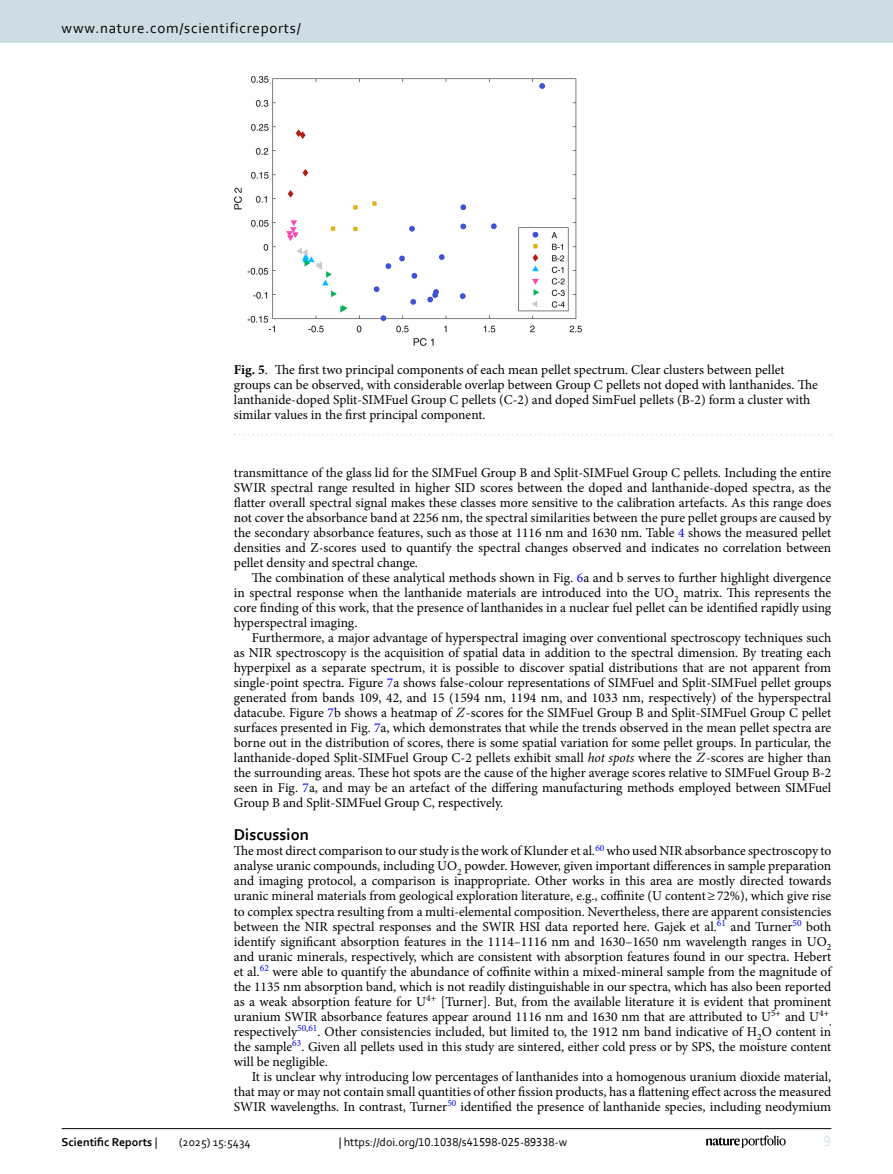
<style>
.page{position:relative;width:893px;height:1174px;background:#fff}
.page>*{position:absolute;margin:0;border:0;box-sizing:border-box;transform-origin:0 0}
.Head_1{font:700 16.5px "Corbel";color:#000}
.t1{font:15px "Corbel";letter-spacing:.05em;color:#000}
.t2{font:15px "Corbel";color:#d9e4eb}
.Body_Text_Indent{font:13.5px/15px "Minion Pro";color:#000;text-align:justify}
.Body_Text{font:13.5px/15px "Minion Pro";letter-spacing:-.005em;color:#000;text-align:justify}
.Figure_Caption{font:13.5px/15px "Minion Pro";color:#000}
.t3{font:12px "Corbel";color:#000}
.t4{font:700 12px "Corbel";color:#000}
.Body_Text-2{font:9.45px "Minion Pro";color:#000}
.s1{font-weight:700}
.s2{color:#00f}
.s3{font-family:"LM Math Italic 9"}
.s4{font-style:italic}
.s5{font-weight:400}
</style>
<div class="page">
<img style="left:234px;top:76px;width:348px;height:270px">
<svg style="left:235px;top:434px;width:597px;height:1px"></svg>
<hr style="left:62px;top:1128px;width:769px;height:1px;background:#000">
<svg style="left:706px;top:1135px;width:80px;height:12px"></svg>
<div style="left:0;top:0;width:893px;height:43px;background:#cedde4"></div>
<p class="t1" style="left:62px;top:18px;width:241px">www.nature.com/scientificreports/</p>
<p class="Figure_Caption" style="left:234px;top:363px;width:585px"><span class="s1">Fig. 5</span>. The first two principal components of each mean pellet spectrum. Clear clusters between pellet groups can be observed, with considerable overlap between Group C pellets not doped with lanthanides. The lanthanide-doped Split-SIMFuel Group C pellets (C-2) and doped SimFuel pellets (B-2) form a cluster with similar values in the first principal component.</p>
<p class="Body_Text_Indent" style="left:234px;top:465px;width:599px">transmittance of the glass lid for the SIMFuel Group B and Split-SIMFuel Group C pellets. Including the entire SWIR spectral range resulted in higher SID scores between the doped and lanthanide-doped spectra, as the flatter overall spectral signal makes these classes more sensitive to the calibration artefacts. As this range does not cover the absorbance band at 2256 nm, the spectral similarities between the pure pellet groups are caused by the secondary absorbance features, such as those at 1116 nm and 1630 nm. Table <span class="s2">4</span> shows the measured pellet densities and Z-scores used to quantify the spectral changes observed and indicates no correlation between pellet density and spectral change.</p>
<p class="Body_Text_Indent" style="left:234px;top:570px;width:599px;text-indent:18px">The combination of these analytical methods shown in Fig. <span class="s2">6</span>a and b serves to further highlight divergence in spectral response when the lanthanide materials are introduced into the UO<sub>2</sub> matrix. This represents the core finding of this work, that the presence of lanthanides in a nuclear fuel pellet can be identified rapidly using hyperspectral imaging.</p>
<p class="Body_Text_Indent" style="left:234px;top:630px;width:599px;text-indent:18px">Furthermore, a major advantage of hyperspectral imaging over conventional spectroscopy techniques such as NIR spectroscopy is the acquisition of spatial data in addition to the spectral dimension. By treating each hyperpixel as a separate spectrum, it is possible to discover spatial distributions that are not apparent from single-point spectra. Figure <span class="s2">7</span>a shows false-colour representations of SIMFuel and Split-SIMFuel pellet groups generated from bands 109, 42, and 15 (1594 nm, 1194 nm, and 1033 nm, respectively) of the hyperspectral datacube. Figure <span class="s2">7</span>b shows a heatmap of <span class="s3">Z</span>-scores for the SIMFuel Group B and Split-SIMFuel Group C pellet surfaces presented in Fig. <span class="s2">7</span>a, which demonstrates that while the trends observed in the mean pellet spectra are borne out in the distribution of scores, there is some spatial variation for some pellet groups. In particular, the lanthanide-doped Split-SIMFuel Group C-2 pellets exhibit small <span class="s4">hot spots</span> where the <span class="s3">Z</span>-scores are higher than the surrounding areas. These hot spots are the cause of the higher average scores relative to SIMFuel Group B-2 seen in Fig. <span class="s2">7</span>a, and may be an artefact of the differing manufacturing methods employed between SIMFuel Group B and Split-SIMFuel Group C, respectively.</p>
<p class="Head_1" style="left:234px;top:824px;width:77px">Discussion</p>
<p class="Body_Text" style="left:234px;top:843px;width:599px">The most direct comparison to our study is the work of Klunder et al<span class="s4">.</span><sup>60</sup> who used NIR absorbance spectroscopy to analyse uranic compounds, including UO<sub>2</sub> powder. However, given important differences in sample preparation and imaging protocol, a comparison is inappropriate. Other works in this area are mostly directed towards uranic mineral materials from geological exploration literature, e.g., coffinite (U content≥72%), which give rise to complex spectra resulting from a multi-elemental composition. Nevertheless, there are apparent consistencies between the NIR spectral responses and the SWIR HSI data reported here. Gajek et al.<sup>61</sup> and Turner<sup>50</sup> both identify significant absorption features in the 1114–1116 nm and 1630–1650 nm wavelength ranges in UO<sub>2 </sub>and uranic minerals, respectively, which are consistent with absorption features found in our spectra. Hebert et al<span class="s4">.</span><sup>62</sup> were able to quantify the abundance of coffinite within a mixed-mineral sample from the magnitude of the 1135 nm absorption band, which is not readily distinguishable in our spectra, which has also been reported as a weak absorption feature for U<sup>4+</sup> [Turner]. But, from the available literature it is evident that prominent uranium SWIR absorbance features appear around 1116 nm and 1630 nm that are attributed to U<sup>5+</sup> and U<sup>4+</sup></p>
<p class="Body_Text-2" style="left:829px;top:1015px;width:4px">,</p>
<p class="Body_Text" style="left:234px;top:1023px;width:599px">respectively<sup>50</sup><sup>,</sup><sup>61</sup>. Other consistencies included, but limited to, the 1912 nm band indicative of H<sub>2</sub>O content in the sample<sup>63</sup>. Given all pellets used in this study are sintered, either cold press or by SPS, the moisture content will be negligible.</p>
<p class="Body_Text_Indent" style="left:234px;top:1068px;width:599px;text-indent:18px">It is unclear why introducing low percentages of lanthanides into a homogenous uranium dioxide material, that may or may not contain small quantities of other fission products, has a flattening effect across the measured SWIR wavelengths. In contrast, Turner<sup>50</sup> identified the presence of lanthanide species, including neodymium</p>
<p class="t4" style="left:62px;top:1134px;width:97px">Scientific Reports <span class="s5">|</span></p>
<p class="t3" style="left:179px;top:1134px;width:73px">(2025) 15:5434</p>
<p class="t3" style="left:339px;top:1134px;width:230px">| https://doi.org/10.1038/s41598-025-89338-w</p>
<p class="t2" style="left:824px;top:1132px;width:9px">9</p>
</div>
